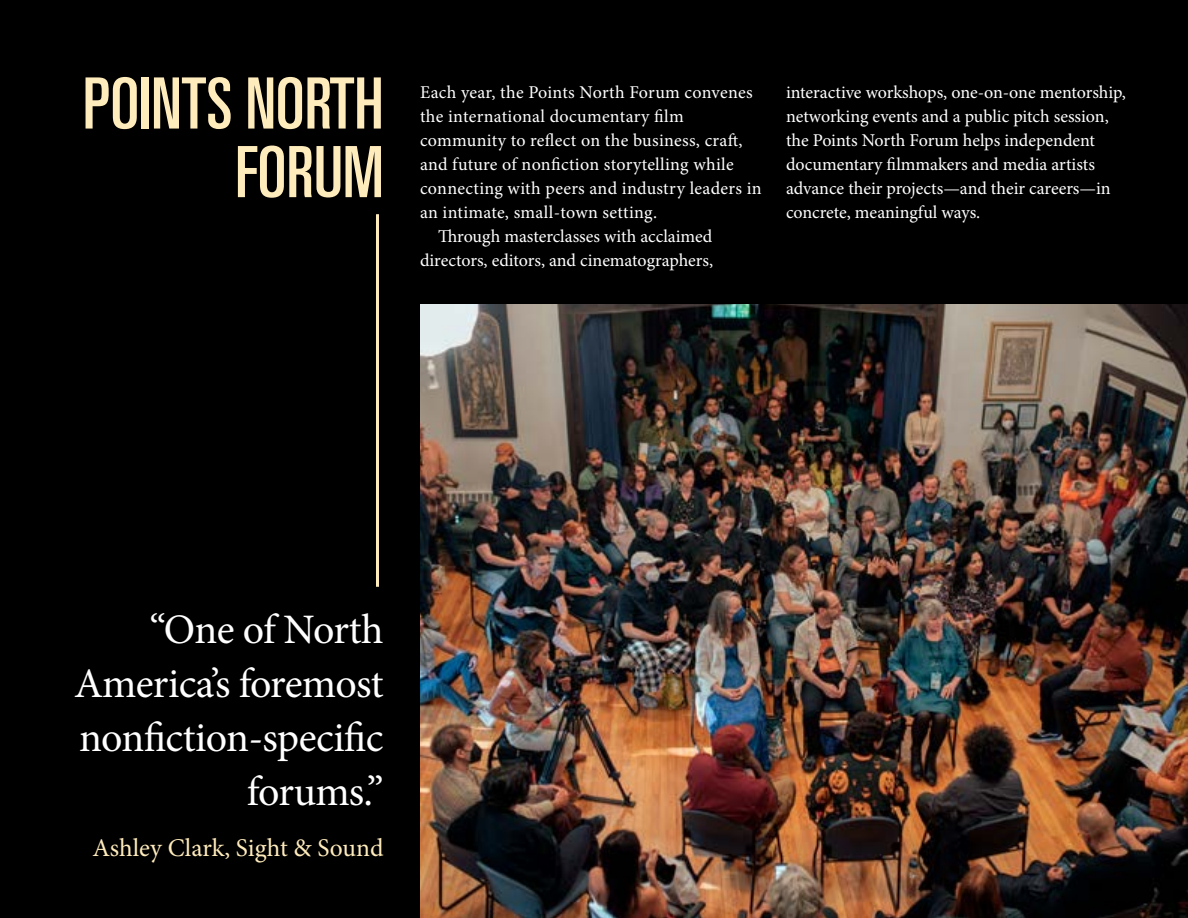
<style>
.page{position:relative;width:1188px;height:918px;background:#000}
.page>*{position:absolute;margin:0;border:0;box-sizing:border-box;transform-origin:0 0}
.t1{font:70.8px/68.6px "Univers LT Pro Ult Cond";color:#ffecbc;text-align:right}
.t2{font:42px/54px "Minion Pro";letter-spacing:-.015em;color:#fff;text-align:right}
.t3{font:25.5px "Minion Pro";color:#ffecbc}
.t4{font:18px/24px "Minion Pro";color:#fff}
</style>
<div class="page">
<img style="left:420px;top:304px;width:768px;height:614px">
<hr style="left:376px;top:214px;width:3px;height:373px;background:#ffecbc">
<h1 class="t1" style="left:83px;top:65px;width:302px">POINTS NORTH<br>FORUM</h1>
<p class="t4" style="left:420px;top:80px;width:334px">Each year, the Points North Forum convenes</p>
<p class="t4" style="left:420px;top:104px;width:265px">the international documentary film</p>
<p class="t4" style="left:420px;top:128px;width:324px">community to reflect on the business, craft,</p>
<p class="t4" style="left:420px;top:152px;width:315px">and future of nonfiction storytelling while</p>
<p class="t4" style="left:420px;top:176px;width:343px">connecting with peers and industry leaders in</p>
<p class="t4" style="left:420px;top:200px;width:239px">an intimate, small-town setting.</p>
<p class="t4" style="left:438px;top:224px;width:276px">Through masterclasses with acclaimed</p>
<p class="t4" style="left:420px;top:248px;width:295px">directors, editors, and cinematographers,</p>
<p class="t4" style="left:786px;top:80px;width:342px">interactive workshops, one-on-one mentorship, networking events and a public pitch session, the Points North Forum helps independent documentary filmmakers and media artists advance their projects—and their careers—in concrete, meaningful ways.</p>
<h2 class="t2" style="left:74px;top:602px;width:311px">“One of North<br>America’s foremost nonfiction-specific forums.”</h2>
<h3 class="t3" style="left:93px;top:830px;width:292px">Ashley Clark, Sight &amp; Sound</h3>
</div>
